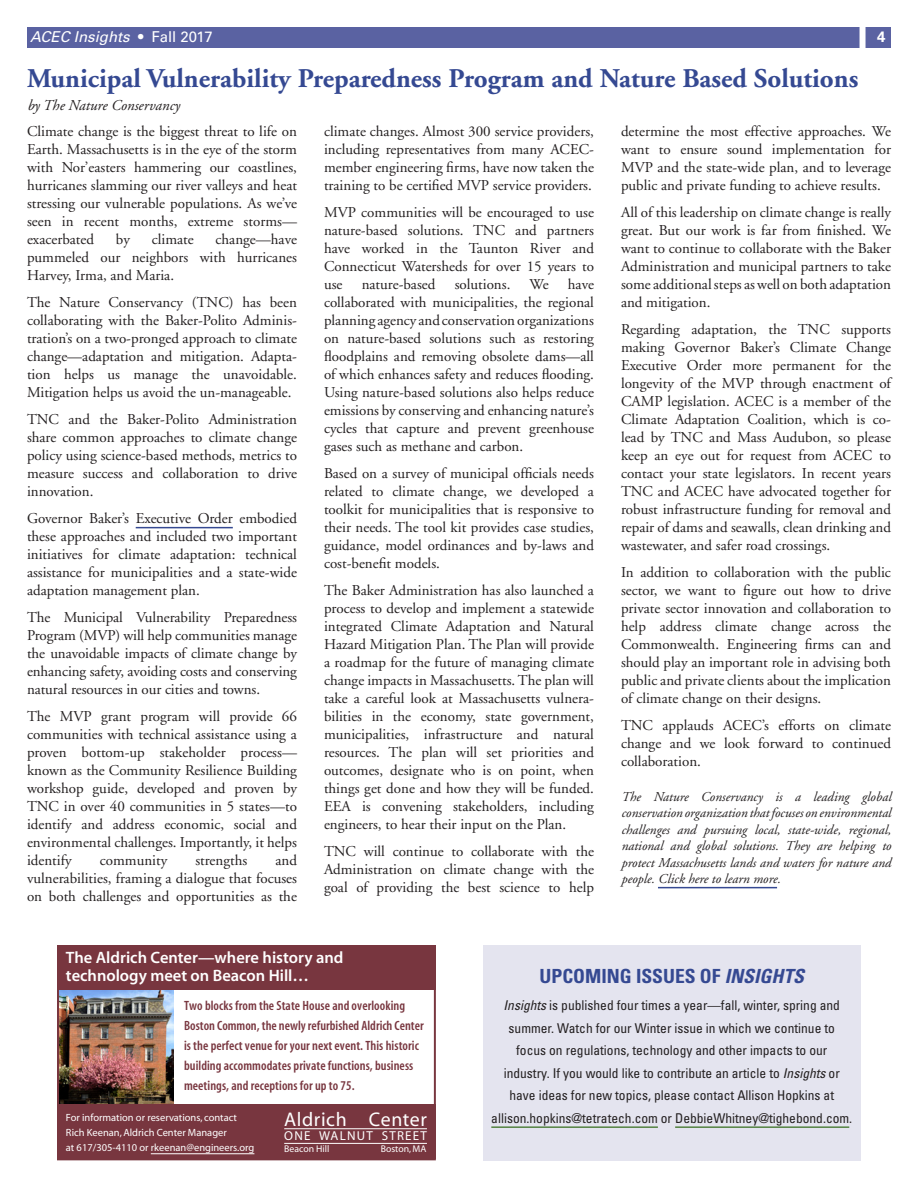
<style>
.page{position:relative;width:918px;height:1188px;background:#fff}
.page>*{position:absolute;margin:0;border:0;box-sizing:border-box;transform-origin:0 0}
._1-Head{font:700 27px "Adobe Garamond";color:#354992}
.t1{font:19.8px "Myriad MM 400 600";letter-spacing:.03em;color:#fff}
._3-Subhead{font:700 condensed 19.5px "Univers";color:#354992}
._0-Text{font:16.5px/18px "Myriad MM 565 600";color:#fff}
._0-Text-2{font:15px/18px "Adobe Garamond";color:#231f20;text-align:justify}
._2-Byline{font:italic 15px "Adobe Garamond";color:#231f20}
.t2{font:italic 15px "Univers";color:#fff}
.t3{font:700 15px "Univers";color:#fff}
._7_Sidebar_Univers_C{font:condensed 13.5px/22.5px "Univers";color:#231f20;text-align:center}
._6-Author_Bio{font:italic 13.5px/16.5px "Adobe Garamond";color:#231f20;text-align:justify}
._0-Text-3{font:13.5px/20px "Myriad MM 565 300";letter-spacing:.005em;color:#78363f}
.t4{font:12.9px "Myriad MM 400 600";letter-spacing:.095em;color:#fff}
._0-Text-4{font:10.5px/15px "Myriad MM 400 600";color:#fff}
.t5{font:9.75px "Myriad MM 400 600";color:#fff}
.s1{font-style:normal}
.s2{font-style:italic}
</style>
<div class="page">
<div style="left:27px;top:27px;width:864px;height:21px;background:#5a62a2"></div>
<div style="left:860px;top:26px;width:6px;height:23px;background:#fff"></div>
<hr style="left:136px;top:527px;width:97px;height:1px;background:#354992">
<hr style="left:658px;top:887px;width:119px;height:1px;background:#354992">
<img style="left:60px;top:990px;width:113px;height:114px">
<div style="left:57px;top:945px;width:379px;height:45px;background:#78363f"></div>
<div style="left:57px;top:1104px;width:379px;height:55px;background:#78363f"></div>
<hr style="left:151px;top:1153px;width:103px;height:1px;background:#fff">
<hr style="left:284px;top:1128px;width:143px;height:1px;background:#fff">
<hr style="left:284px;top:1143px;width:143px;height:1px;background:#fff">
<div style="left:483px;top:945px;width:378px;height:216px;background:#e4e4ef"></div>
<hr style="left:491px;top:1126px;width:167px;height:2px;background:#538241">
<hr style="left:675px;top:1126px;width:174px;height:2px;background:#538241">
<p class="t2" style="left:30px;top:28px;width:184px">ACEC Insights <span class="s1">• Fall 2017</span></p>
<p class="t3" style="left:877px;top:28px;width:10px">4</p>
<p class="_1-Head" style="left:27px;top:64px;width:833px">Municipal Vulnerability Preparedness Program and Nature Based Solutions</p>
<p class="_2-Byline" style="left:27px;top:97px;width:154px">by The Nature Conservancy</p>
<p class="_0-Text-2" style="left:324px;top:123px;width:271px">climate changes. Almost 300 service providers, including representatives from many ACEC&shy;member engineering firms, have now taken the training to be certified MVP service providers.</p>
<p class="_0-Text-2" style="left:324px;top:204px;width:272px">MVP communities will be encouraged to use nature-based solutions. TNC and partners have worked in the Taunton River and Connecticut Watersheds for over 15 years to use</p>
<p class="_0-Text-2" style="left:621px;top:123px;width:271px">determine the most effective approaches. We want to ensure sound implementation for MVP and the state-wide plan, and to leverage public and private funding to achieve results.</p>
<p class="_0-Text-2" style="left:621px;top:204px;width:272px">All of this leadership on climate change is really great. But our work is far from finished. We want to continue to collaborate with the Baker Administration and municipal partners to take some additional steps as well on both adaptation and mitigation.</p>
<p class="_0-Text-2" style="left:621px;top:321px;width:272px">Regarding adaptation, the TNC supports making Governor Baker’s Climate Change Executive Order more permanent for the longevity of the MVP through enactment of CAMP legislation. ACEC is a member of the Climate Adaptation Coalition, which is co&shy;lead by TNC and Mass Audubon, so please keep an eye out for request from ACEC to contact your state legislators. In recent years TNC and ACEC have advocated together for robust infrastructure funding for removal and repair of dams and seawalls, clean drinking and wastewater, and safer road crossings.</p>
<p class="_0-Text-2" style="left:621px;top:564px;width:272px">In addition to collaboration with the public sector, we want to figure out how to drive private sector innovation and collaboration to help address climate change across the Commonwealth. Engineering firms can and should play an important role in advising both public and private clients about the implication of climate change on their designs.</p>
<p class="_0-Text-2" style="left:621px;top:717px;width:272px">TNC applauds ACEC’s efforts on climate change and we look forward to continued collaboration.</p>
<p class="_6-Author_Bio" style="left:621px;top:789px;width:272px">The Nature Conservancy is a leading global conservation organization that focuses on environmental challenges and pursuing local, state-wide, regional, national and global solutions. They are helping to protect Massachusetts lands and waters for nature and people. Click here to learn more.</p>
<p class="_0-Text-2" style="left:27px;top:123px;width:272px">Climate change is the biggest threat to life on Earth. Massachusetts is in the eye of the storm with Nor’easters hammering our coastlines, hurricanes slamming our river valleys and heat stressing our vulnerable populations. As we’ve seen in recent months, extreme storms— exacerbated</p>
<p class="_0-Text-2" style="left:27px;top:231px;width:272px;text-indent:189px">change—have pummeled our neighbors with hurricanes Harvey, Irma, and Maria.</p>
<p class="_0-Text-2" style="left:27px;top:294px;width:272px">The Nature Conservancy (TNC) has been collaborating with the Baker-Polito Adminis&shy;tration’s on a two-pronged approach to climate change—adaptation and mitigation. Adapta&shy;tion helps us manage the unavoidable.<br>Mitigation helps us avoid the un-manageable.</p>
<p class="_0-Text-2" style="left:27px;top:411px;width:272px">TNC and the Baker-Polito Administration share common approaches to climate change policy using science-based methods, metrics to measure success and collaboration to drive innovation.</p>
<p class="_0-Text-2" style="left:27px;top:510px;width:272px">Governor Baker’s Executive Order embodied these approaches and included two important initiatives for climate adaptation: technical assistance for municipalities and a state-wide adaptation management plan.</p>
<p class="_0-Text-2" style="left:27px;top:609px;width:272px">The Municipal Vulnerability Preparedness Program (MVP) will help communities manage the unavoidable impacts of climate change by enhancing safety, avoiding costs and conserving natural resources in our cities and towns.</p>
<p class="_0-Text-2" style="left:27px;top:708px;width:272px">The MVP grant program will provide 66 communities with technical assistance using a proven bottom-up stakeholder process— known as the Community Resilience Building workshop guide, developed and proven by TNC in over 40 communities in 5 states—to identify and address economic, social and environmental challenges. Importantly, it helps identify</p>
<p class="_0-Text-2" style="left:116px;top:231px;width:15px">by</p>
<p class="_0-Text-2" style="left:152px;top:231px;width:43px">climate</p>
<p class="_0-Text-2" style="left:324px;top:276px;width:272px;text-indent:244px">have collaborated with municipalities, the regional planning agency and conservation organizations on nature-based solutions such as restoring floodplains and removing obsolete dams—all of which enhances safety and reduces flooding.<br>Using nature-based solutions also helps reduce emissions by conserving and enhancing nature’s cycles that capture and prevent greenhouse gases such as methane and carbon.</p>
<p class="_0-Text-2" style="left:324px;top:465px;width:272px">Based on a survey of municipal officials needs related to climate change, we developed a toolkit for municipalities that is responsive to their needs. The tool kit provides case studies, guidance, model ordinances and by-laws and cost-benefit models.</p>
<p class="_0-Text-2" style="left:324px;top:582px;width:272px">The Baker Administration has also launched a process to develop and implement a statewide integrated Climate Adaptation and Natural Hazard Mitigation Plan. The Plan will provide a roadmap for the future of managing climate change impacts in Massachusetts. The plan will take a careful look at Massachusetts vulnera&shy;bilities in the economy, state government, municipalities, infrastructure and natural resources. The plan will set priorities and outcomes, designate who is on point, when things get done and how they will be funded.<br>EEA is convening stakeholders, including engineers, to hear their input on the Plan.</p>
<p class="_0-Text-2" style="left:324px;top:843px;width:272px">TNC will continue to collaborate with the Administration on climate change with the goal of providing the best science to help</p>
<p class="_0-Text-2" style="left:362px;top:276px;width:75px">nature-based</p>
<p class="_0-Text-2" style="left:455px;top:276px;width:57px">solutions.</p>
<p class="_0-Text-2" style="left:529px;top:276px;width:21px">We</p>
<p class="_0-Text-2" style="left:27px;top:852px;width:271px;text-indent:248px">and vulnerabilities, framing a dialogue that focuses on both challenges and opportunities as the</p>
<p class="_0-Text-2" style="left:100px;top:852px;width:69px">community</p>
<p class="_0-Text-2" style="left:195px;top:852px;width:53px">strengths</p>
<p class="_0-Text" style="left:66px;top:950px;width:279px">The Aldrich Center—where history and technology meet on Beacon Hill…</p>
<p class="_0-Text-3" style="left:184px;top:996px;width:241px">Two blocks from the State House and overlooking Boston Common, the newly refurbished Aldrich Center is the perfect venue for your next event. This historic building accommodates private functions, business meetings, and receptions for up to 75.</p>
<p class="_0-Text-4" style="left:66px;top:1110px;width:190px">For information or reservations, contact<br>Rich Keenan, Aldrich Center Manager<br>at 617/305-4110 or rkeenan@engineers.org</p>
<p class="t1" style="left:284px;top:1110px;width:144px">Aldrich Center</p>
<p class="t4" style="left:284px;top:1130px;width:144px">ONE WALNUT STREET</p>
<p class="t5" style="left:284px;top:1144px;width:47px">Beacon Hill</p>
<p class="t5" style="left:381px;top:1144px;width:47px">Boston, MA</p>
<p class="_3-Subhead" style="left:540px;top:964px;width:266px">UPCOMING ISSUES OF <span class="s2">INSIGHTS</span></p>
<p class="_7_Sidebar_Univers_C" style="left:491px;top:994px;width:362px"><span class="s2">Insights</span> is published four times a year—fall, winter, spring and summer. Watch for our Winter issue in which we continue to<br>focus on regulations, technology and other impacts to our<br>industry. If you would like to contribute an article to <span class="s2">Insights</span> or have ideas for new topics, please contact Allison Hopkins at allison.hopkins@tetratech.com or DebbieWhitney@tighebond.com.</p>
</div>
